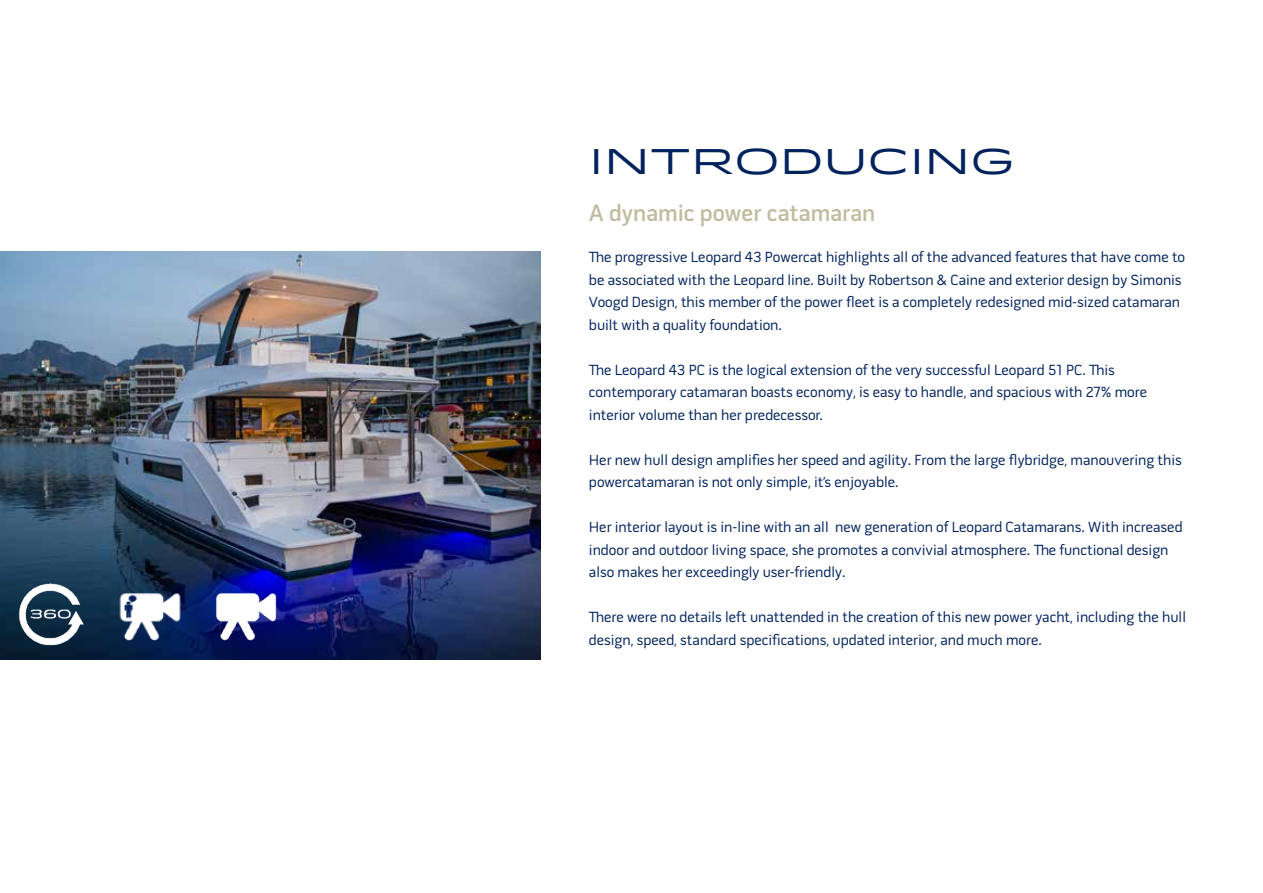
<style>
.page{position:relative;width:1263px;height:893px;background:#fff}
.page>*{position:absolute;margin:0;border:0;box-sizing:border-box;transform-origin:0 0}
.t1{font:35.7px "Idlewild";color:#00225d}
.t2{font:600 24px "Pill Gothic";color:#c0bc9f}
.t3{font:15px/22.5px "Pill Gothic";color:#00225d}
</style>
<div class="page">
<img style="left:0;top:251px;width:540px;height:409px">
<img style="left:14px;top:578px;width:73px;height:74px">
<img style="left:114px;top:578px;width:73px;height:73px">
<img style="left:209px;top:579px;width:73px;height:72px">
<h1 class="t1" style="left:589px;top:135px;width:427px">INTRODUCING</h1>
<h2 class="t2" style="left:589px;top:204px;width:288px">A dynamic power catamaran</h2>
<p class="t3" style="left:589px;top:247px;width:598px">The progressive Leopard 43 Powercat highlights all of the advanced features that have come to be associated with the Leopard line. Built by Robertson &amp; Caine and exterior design by Simonis Voogd Design, this member of the power fleet is a completely redesigned mid-sized catamaran built with a quality foundation.</p>
<p class="t3" style="left:589px;top:360px;width:560px">The Leopard 43 PC is the logical extension of the very successful Leopard 51 PC. This contemporary catamaran boasts economy, is easy to handle, and spacious with 27% more interior volume than her predecessor.</p>
<p class="t3" style="left:589px;top:450px;width:594px">Her new hull design amplifies her speed and agility. From the large flybridge, manouvering this powercatamaran is not only simple, it’s enjoyable.</p>
<p class="t3" style="left:589px;top:517px;width:595px">Her interior layout is in-line with an all new generation of Leopard Catamarans. With increased indoor and outdoor living space, she promotes a convivial atmosphere. The functional design also makes her exceedingly user-friendly.</p>
<p class="t3" style="left:589px;top:607px;width:599px">There were no details left unattended in the creation of this new power yacht, including the hull design, speed, standard specifications, updated interior, and much more.</p>
</div>
